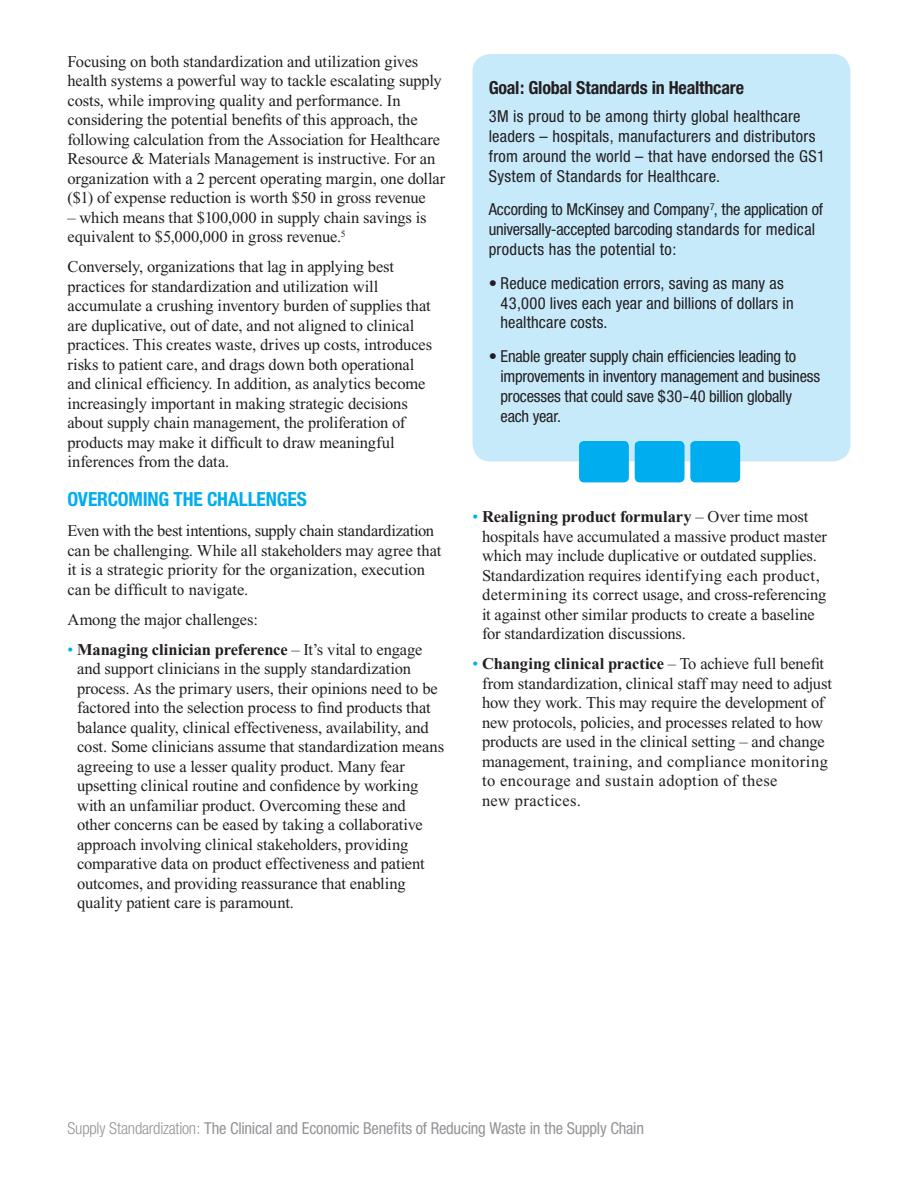
<style>
.page{position:relative;width:918px;height:1188px;background:#fff}
.page>*{position:absolute;margin:0;border:0;box-sizing:border-box;transform-origin:0 0}
.t1{font:700 condensed 19.5px "Helvetica Neue";letter-spacing:-.01em;color:#00aeef}
.t2{font:700 condensed 18px "Helvetica Neue";letter-spacing:-.01em;color:#231f20}
.t3{font:16.5px/19.5px "Times New Roman";letter-spacing:-.005em;color:#231f20}
.t4{font:condensed 16.5px/19.8px "Helvetica Neue";letter-spacing:.005em;color:#231f20}
.t5{font:condensed 16.5px/19.8px "Helvetica Neue";letter-spacing:-.015em;color:#231f20}
.t6{font:condensed 16.5px "Helvetica Neue";letter-spacing:-.015em;color:#939598}
.s1{color:#00aeef}
.s2{font-weight:700}
.s3{font-weight:300}
</style>
<div class="page">
<div style="left:472px;top:54px;width:378px;height:408px;background:#c7eafb;border-radius:18px"></div>
<div style="left:635px;top:441px;width:50px;height:41px;background:#00aeef;border-radius:5px"></div>
<div style="left:579px;top:441px;width:50px;height:41px;background:#00aeef;border-radius:5px"></div>
<div style="left:690px;top:441px;width:50px;height:41px;background:#00aeef;border-radius:5px"></div>
<p class="t3" style="left:68px;top:52px;width:379px">Focusing on both standardization and utilization gives health systems a powerful way to tackle escalating supply costs, while improving quality and performance. In considering the potential benefits of this approach, the following calculation from the Association for Healthcare Resource &amp; Materials Management is instructive. For an organization with a 2 percent operating margin, one dollar ($1) of expense reduction is worth $50 in gross revenue</p>
<p class="t3" style="left:68px;top:208px;width:361px">– which means that $100,000 in supply chain savings is equivalent to $5,000,000 in gross revenue.<sup>5</sup></p>
<p class="t3" style="left:68px;top:257px;width:366px">Conversely, organizations that lag in applying best practices for standardization and utilization will accumulate a crushing inventory burden of supplies that are duplicative, out of date, and not aligned to clinical practices. This creates waste, drives up costs, introduces risks to patient care, and drags down both operational and clinical efficiency. In addition, as analytics become increasingly important in making strategic decisions about supply chain management, the proliferation of products may make it difficult to draw meaningful inferences from the data.</p>
<h2 class="t1" style="left:68px;top:488px;width:241px">OVERCOMING THE CHALLENGES</h2>
<p class="t3" style="left:68px;top:521px;width:375px">Even with the best intentions, supply chain standardization can be challenging. While all stakeholders may agree that it is a strategic priority for the organization, execution can be difficult to navigate.</p>
<p class="t3" style="left:68px;top:610px;width:192px">Among the major challenges:</p>
<p class="t3" style="left:77px;top:640px;width:369px;text-indent:-10px"><span class="s1">•</span> <span class="s2">Managing clinician preference</span> – It’s vital to engage and support clinicians in the supply standardization process. As the primary users, their opinions need to be factored into the selection process to find products that balance quality, clinical effectiveness, availability, and cost. Some clinicians assume that standardization means agreeing to use a lesser quality product. Many fear upsetting clinical routine and confidence by working with an unfamiliar product. Overcoming these and<br>other concerns can be eased by taking a collaborative approach involving clinical stakeholders, providing comparative data on product effectiveness and patient outcomes, and providing reassurance that enabling quality patient care is paramount.</p>
<h3 class="t2" style="left:489px;top:76px;width:257px">Goal: Global Standards in Healthcare</h3>
<p class="t4" style="left:489px;top:106px;width:338px">3M is proud to be among thirty global healthcare leaders – hospitals, manufacturers and distributors from around the world – that have endorsed the GS1<br>System of Standards for Healthcare.</p>
<p class="t4" style="left:489px;top:200px;width:336px">According to McKinsey and Company<sup>7</sup>, the application of universally-accepted barcoding standards for medical products has the potential to:</p>
<p class="t4" style="left:501px;top:273px;width:295px;text-indent:-12px">• Reduce medication errors, saving as many as<br>43,000 lives each year and billions of dollars in healthcare costs.</p>
<p class="t5" style="left:501px;top:346px;width:321px;text-indent:-12px">• Enable greater supply chain efficiencies leading to improvements in inventory management and business processes that could save $30-40 billion globally each year.</p>
<p class="t3" style="left:482px;top:507px;width:347px;text-indent:-10px"><span class="s1">•</span> <span class="s2">Realigning product formulary</span> – Over time most hospitals have accumulated a massive product master which may include duplicative or outdated supplies.<br>Standardization requires identifying each product, determining its correct usage, and cross-referencing it against other similar products to create a baseline for standardization discussions.</p>
<p class="t3" style="left:482px;top:654px;width:351px;text-indent:-10px"><span class="s1">•</span> <span class="s2">Changing clinical practice</span> – To achieve full benefit from standardization, clinical staff may need to adjust how they work. This may require the development of new protocols, policies, and processes related to how products are used in the clinical setting – and change management, training, and compliance monitoring to encourage and sustain adoption of these<br>new practices.</p>
<p class="t6" style="left:68px;top:1119px;width:578px"><span class="s3">Supply Standardization:</span> The Clinical and Economic Benefits of Reducing Waste in the Supply Chain</p>
</div>
